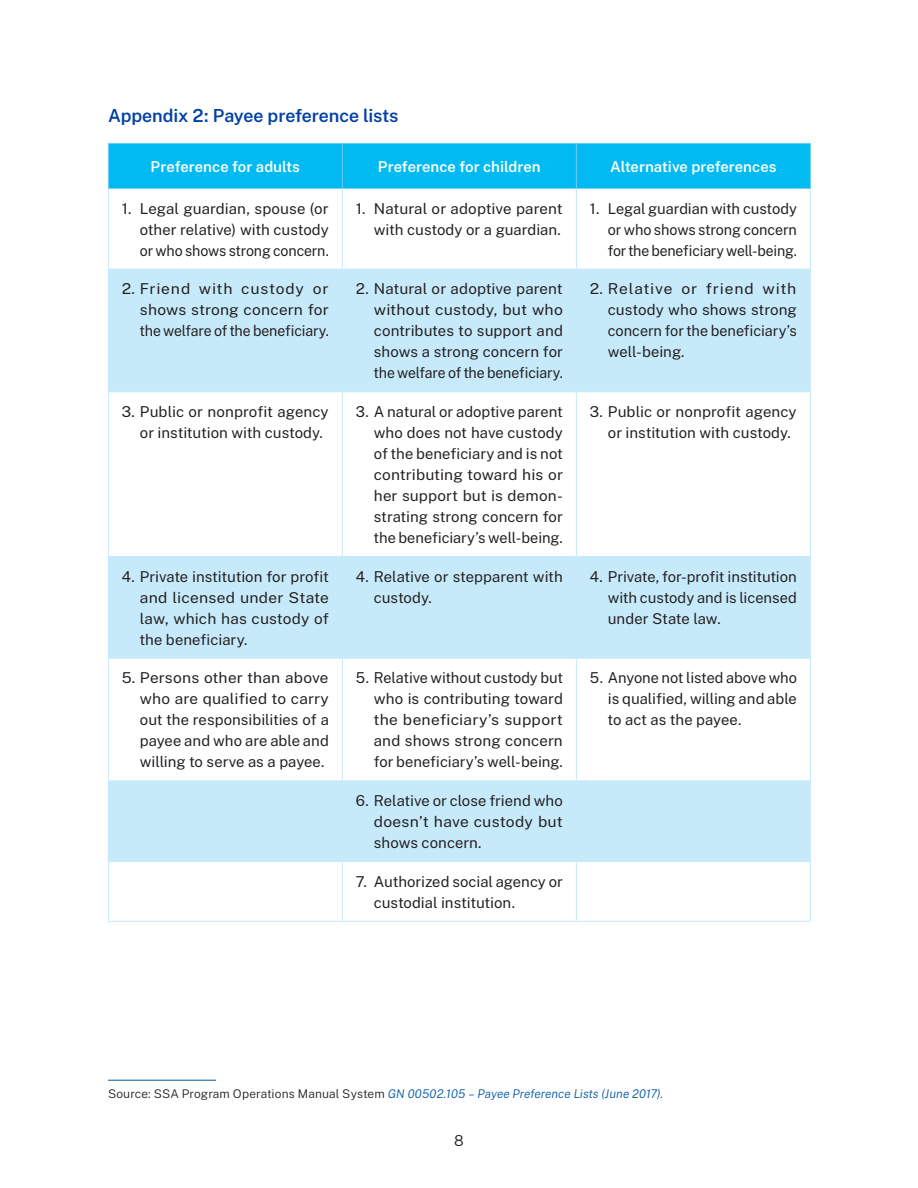
<style>
.page{position:relative;width:918px;height:1188px;background:#fff}
.page>*{position:absolute;margin:0;border:0;box-sizing:border-box;transform-origin:0 0}
.t1{font:600 18px "Public Sans";letter-spacing:-.005em;color:#0040a6}
.BodyNumbered{font:15px/21px "Public Sans";color:#231f20;text-align:justify}
.BodyNumbered-2{font:15px/21px "Public Sans";color:#231f20;text-align:justify;scale:1.05 1}
.BodyNumbered-3{font:15px/21px "Public Sans";color:#231f20;text-align:justify;scale:1.04 1}
.Head-4-Table{font:600 15px "Public Sans";letter-spacing:.005em;color:#fff}
.t2{font:300 15px "Public Sans";color:#231f20}
.t3{font:italic 300 12px "Public Sans";letter-spacing:.01em;color:#0158a6}
.s1{font-style:normal;color:#231f20}
</style>
<div class="page">
<div style="left:109px;top:144px;width:701px;height:44px;background:#00baf1"></div>
<svg style="left:109px;top:270px;width:701px;height:591px;fill:#c6eafa"></svg>
<hr style="left:108px;top:143px;width:234px;height:1px;background:#6bcff6">
<hr style="left:108px;top:144px;width:1px;height:44px;background:#6bcff6">
<hr style="left:342px;top:143px;width:234px;height:1px;background:#6bcff6">
<hr style="left:342px;top:144px;width:1px;height:44px;background:#6bcff6">
<hr style="left:576px;top:143px;width:235px;height:1px;background:#6bcff6">
<hr style="left:576px;top:144px;width:1px;height:44px;background:#6bcff6">
<hr style="left:810px;top:144px;width:1px;height:44px;background:#6bcff6">
<hr style="left:108px;top:188px;width:234px;height:1px;background:#6bcff6">
<hr style="left:342px;top:188px;width:234px;height:1px;background:#6bcff6">
<hr style="left:576px;top:188px;width:235px;height:1px;background:#6bcff6">
<hr style="left:108px;top:189px;width:1px;height:80px;background:#c6eafa">
<hr style="left:342px;top:189px;width:1px;height:80px;background:#c6eafa">
<hr style="left:576px;top:189px;width:1px;height:80px;background:#c6eafa">
<hr style="left:810px;top:189px;width:1px;height:80px;background:#c6eafa">
<hr style="left:108px;top:269px;width:234px;height:1px;background:#c6eafa">
<hr style="left:108px;top:269px;width:1px;height:122px;background:#c6eafa">
<hr style="left:342px;top:269px;width:234px;height:1px;background:#c6eafa">
<hr style="left:342px;top:269px;width:1px;height:122px;background:#c6eafa">
<hr style="left:576px;top:269px;width:235px;height:1px;background:#c6eafa">
<hr style="left:576px;top:269px;width:1px;height:122px;background:#c6eafa">
<hr style="left:810px;top:269px;width:1px;height:122px;background:#c6eafa">
<hr style="left:108px;top:391px;width:234px;height:1px;background:#c6eafa">
<hr style="left:108px;top:392px;width:1px;height:164px;background:#c6eafa">
<hr style="left:342px;top:391px;width:234px;height:1px;background:#c6eafa">
<hr style="left:342px;top:392px;width:1px;height:164px;background:#c6eafa">
<hr style="left:576px;top:391px;width:235px;height:1px;background:#c6eafa">
<hr style="left:576px;top:392px;width:1px;height:164px;background:#c6eafa">
<hr style="left:810px;top:392px;width:1px;height:164px;background:#c6eafa">
<hr style="left:108px;top:556px;width:234px;height:1px;background:#c6eafa">
<hr style="left:108px;top:557px;width:1px;height:101px;background:#c6eafa">
<hr style="left:342px;top:556px;width:234px;height:1px;background:#c6eafa">
<hr style="left:342px;top:557px;width:1px;height:101px;background:#c6eafa">
<hr style="left:576px;top:556px;width:235px;height:1px;background:#c6eafa">
<hr style="left:576px;top:557px;width:1px;height:101px;background:#c6eafa">
<hr style="left:810px;top:557px;width:1px;height:101px;background:#c6eafa">
<hr style="left:108px;top:658px;width:234px;height:1px;background:#c6eafa">
<hr style="left:108px;top:659px;width:1px;height:122px;background:#c6eafa">
<hr style="left:342px;top:658px;width:234px;height:1px;background:#c6eafa">
<hr style="left:342px;top:659px;width:1px;height:122px;background:#c6eafa">
<hr style="left:576px;top:658px;width:235px;height:1px;background:#c6eafa">
<hr style="left:576px;top:659px;width:1px;height:122px;background:#c6eafa">
<hr style="left:810px;top:659px;width:1px;height:122px;background:#c6eafa">
<hr style="left:108px;top:781px;width:234px;height:1px;background:#c6eafa">
<hr style="left:108px;top:781px;width:1px;height:80px;background:#c6eafa">
<hr style="left:342px;top:781px;width:234px;height:1px;background:#c6eafa">
<hr style="left:342px;top:781px;width:1px;height:80px;background:#c6eafa">
<hr style="left:576px;top:781px;width:235px;height:1px;background:#c6eafa">
<hr style="left:576px;top:781px;width:1px;height:80px;background:#c6eafa">
<hr style="left:810px;top:781px;width:1px;height:80px;background:#c6eafa">
<hr style="left:108px;top:861px;width:234px;height:1px;background:#c6eafa">
<hr style="left:108px;top:862px;width:1px;height:59px;background:#c6eafa">
<hr style="left:342px;top:861px;width:234px;height:1px;background:#c6eafa">
<hr style="left:342px;top:862px;width:1px;height:59px;background:#c6eafa">
<hr style="left:576px;top:861px;width:235px;height:1px;background:#c6eafa">
<hr style="left:576px;top:862px;width:1px;height:59px;background:#c6eafa">
<hr style="left:810px;top:862px;width:1px;height:59px;background:#c6eafa">
<hr style="left:108px;top:921px;width:234px;height:1px;background:#c6eafa">
<hr style="left:342px;top:921px;width:234px;height:1px;background:#c6eafa">
<hr style="left:576px;top:921px;width:235px;height:1px;background:#c6eafa">
<hr style="left:108px;top:1080px;width:108px;height:1px;background:#0158a6">
<h2 class="t1" style="left:108px;top:102px;width:292px">Appendix 2: Payee preference lists</h2>
<p class="Head-4-Table" style="left:151px;top:155px;width:151px">Preference for adults</p>
<p class="Head-4-Table" style="left:378px;top:155px;width:164px">Preference for children</p>
<p class="Head-4-Table" style="left:610px;top:155px;width:168px">Alternative preferences</p>
<p class="BodyNumbered" style="left:140px;top:197px;width:191px;text-indent:-18px">1. Legal guardian, spouse (or other relative) with custody or who shows strong concern.</p>
<p class="BodyNumbered" style="left:356px;top:197px;width:208px;text-align:right">1. Natural or adoptive parent with custody or a guardian.</p>
<p class="BodyNumbered" style="left:608px;top:197px;width:191px;text-indent:-18px">1. Legal guardian with custody or who shows strong concern for the beneficiary well-being.</p>
<p class="BodyNumbered-2" style="left:140px;top:278px;width:182px;text-indent:-18px">2. Friend with custody or shows strong concern for the welfare of the beneficiary.</p>
<p class="BodyNumbered" style="left:374px;top:278px;width:191px;text-indent:-18px">2. Natural or adoptive parent without custody, but who contributes to support and shows a strong concern for the welfare of the beneficiary.</p>
<p class="BodyNumbered-2" style="left:608px;top:278px;width:182px;text-indent:-18px">2. Relative or friend with custody who shows strong concern for the beneficiary’s well-being.</p>
<p class="BodyNumbered" style="left:140px;top:400px;width:190px;text-indent:-18px">3. Public or nonprofit agency or institution with custody.</p>
<p class="BodyNumbered" style="left:374px;top:400px;width:191px;text-indent:-18px">3. A natural or adoptive parent who does not have custody of the beneficiary and is not contributing toward his or her support but is demon&shy;strating strong concern for the beneficiary’s well-being.</p>
<p class="BodyNumbered" style="left:608px;top:400px;width:190px;text-indent:-18px">3. Public or nonprofit agency or institution with custody.</p>
<p class="BodyNumbered" style="left:140px;top:565px;width:191px;text-indent:-18px">4. Private institution for profit and licensed under State law, which has custody of the beneficiary.</p>
<p class="BodyNumbered" style="left:374px;top:565px;width:190px;text-indent:-18px">4. Relative or stepparent with custody.</p>
<p class="BodyNumbered" style="left:608px;top:565px;width:191px;text-indent:-18px">4. Private, for-profit institution with custody and is licensed under State law.</p>
<p class="BodyNumbered-3" style="left:140px;top:667px;width:183px;text-indent:-18px">5. Persons other than above who are qualified to carry out the responsibilities of a payee and who are able and willing to serve as a payee.</p>
<p class="BodyNumbered" style="left:374px;top:667px;width:191px;text-indent:-18px">5. Relative without custody but who is contributing toward the beneficiary’s support and shows strong concern for beneficiary’s well-being.</p>
<p class="BodyNumbered" style="left:608px;top:667px;width:191px;text-indent:-18px">5. Anyone not listed above who is qualified, willing and able to act as the payee.</p>
<p class="BodyNumbered" style="left:374px;top:789px;width:190px;text-indent:-18px">6. Relative or close friend who doesn’t have custody but shows concern.</p>
<p class="BodyNumbered" style="left:374px;top:870px;width:191px;text-indent:-18px">7. Authorized social agency or custodial institution.</p>
<p class="t3" style="left:108px;top:1085px;width:557px"><span class="s1">Source: SSA Program Operations Manual System</span> GN 00502.105 – Payee Preference Lists (June 2017).</p>
<p class="t2" style="left:454px;top:1129px;width:11px">8</p>
</div>
